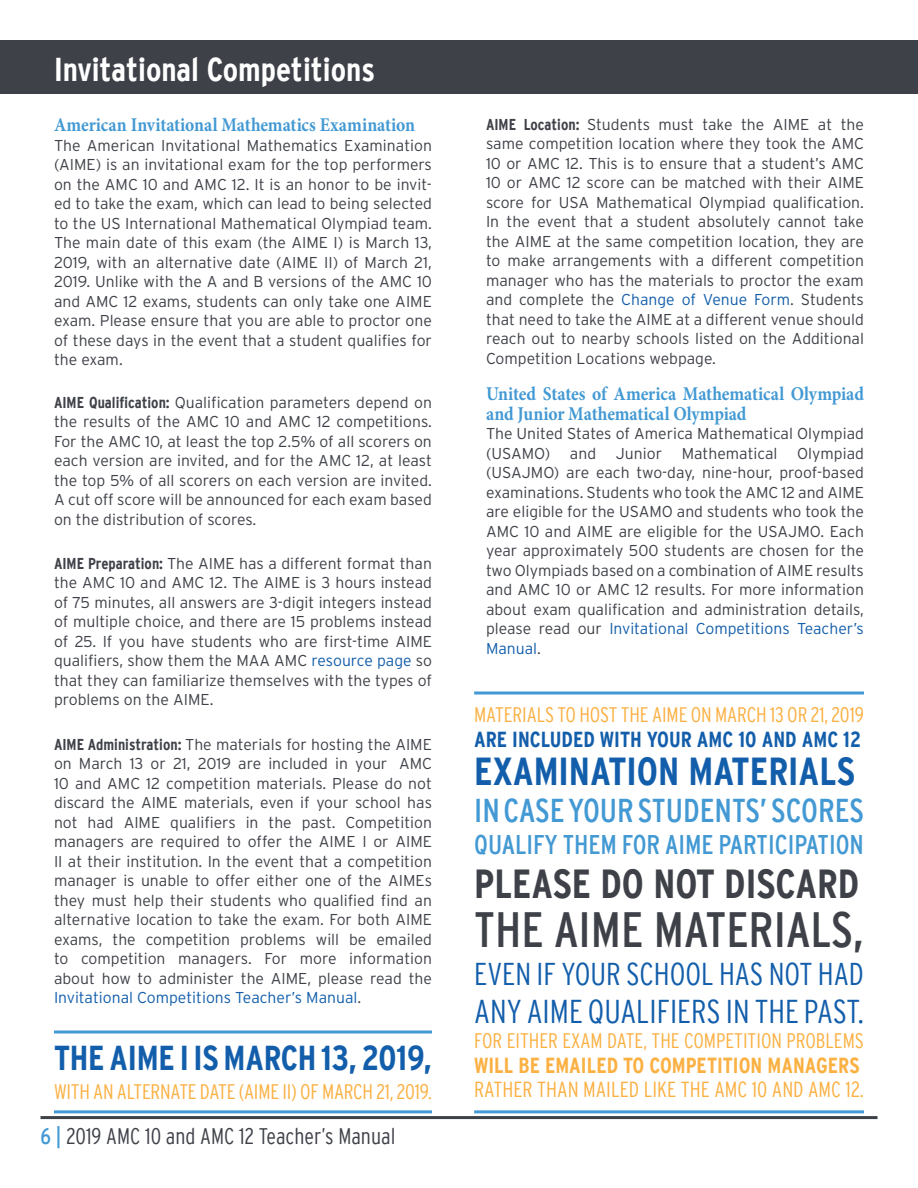
<style>
.page{position:relative;width:918px;height:1188px;background:#fff}
.page>*{position:absolute;margin:0;border:0;box-sizing:border-box;transform-origin:0 0}
.t1{font:condensed 49.5px "Interstate";color:#3e4148}
.t2{font:700 condensed 40.5px "Interstate";color:#3e4148}
.t3{font:700 condensed 39px "Interstate";color:#135eab}
.t4{font:700 condensed 34.5px "Interstate";letter-spacing:-.005em;color:#135eab}
.t5{font:300 condensed 33px "Interstate";color:#135eab}
.t6{font:condensed 33px "Interstate";color:#4399d3}
.t7{font:700 condensed 33px "Interstate";color:#fff}
.t8{font:300 condensed 31.5px "Interstate";color:#135eab}
.t9{font:condensed 27px "Interstate";color:#4399d3}
.t10{font:300 condensed 22.5px "Interstate";color:#3e4148}
.t11{font:300 condensed 21.75px "Interstate";color:#fbb042}
.t12{font:700 condensed 21.75px "Interstate";color:#fbb042}
.t13{font:700 condensed 21.75px "Interstate";color:#135eab}
.t14{font:300 condensed 21px "Interstate";letter-spacing:-.005em;color:#fbb042}
.t15{font:700 19.5px/19.5px "Minion Pro";letter-spacing:-.005em;color:#4399d3;scale:.9 1}
.t16{font:300 15.75px/19.5px "Interstate";color:#3e4148;text-align:justify}
.s1{font-weight:700;font-stretch:condensed}
.s2{color:#135eab}
.s3{font-weight:400;color:#4399d3}
</style>
<div class="page">
<div style="left:0;top:40px;width:918px;height:54px;background:#3e4148"></div>
<hr style="left:40px;top:1116px;width:838px;height:3px;background:#3e4148">
<svg style="left:54px;top:1030px;width:378px;height:4px;background:#71b2dd"></svg>
<hr style="left:54px;top:1110px;width:378px;height:3px;background:#4399d3">
<hr style="left:474px;top:692px;width:390px;height:2px;background:#4399d3">
<hr style="left:474px;top:1110px;width:390px;height:3px;background:#4399d3">
<p class="t7" style="left:54px;top:51px;width:323px">Invitational Competitions</p>
<p class="t15" style="left:54px;top:115px;width:403px">American Invitational Mathematics Examination</p>
<p class="t16" style="left:54px;top:135px;width:380px">The American Invitational Mathematics Examination (AIME) is an invitational exam for the top performers on the AMC 10 and AMC 12. It is an honor to be invit&shy;ed to take the exam, which can lead to being selected to the US International Mathematical Olympiad team.<br>The main date of this exam (the AIME I) is March 13, 2019, with an alternative date (AIME II) of March 21, 2019. Unlike with the A and B versions of the AMC 10 and AMC 12 exams, students can only take one AIME exam. Please ensure that you are able to proctor one of these days in the event that a student qualifies for the exam.</p>
<p class="t16" style="left:54px;top:392px;width:380px"><span class="s1">AIME Qualification:</span> Qualification parameters depend on the results of the AMC 10 and AMC 12 competitions.<br>For the AMC 10, at least the top 2.5% of all scorers on each version are invited, and for the AMC 12, at least the top 5% of all scorers on each version are invited.<br>A cut off score will be announced for each exam based on the distribution of scores.</p>
<p class="t16" style="left:54px;top:553px;width:380px"><span class="s1">AIME Preparation:</span> The AIME has a different format than the AMC 10 and AMC 12. The AIME is 3 hours instead of 75 minutes, all answers are 3-digit integers instead of multiple choice, and there are 15 problems instead of 25. If you have students who are first-time AIME qualifiers, show them the MAA AMC <span class="s2">resource page</span> so that they can familiarize themselves with the types of problems on the AIME.</p>
<p class="t16" style="left:54px;top:734px;width:380px"><span class="s1">AIME Administration:</span> The materials for hosting the AIME on March 13 or 21, 2019 are included in your AMC 10 and AMC 12 competition materials. Please do not discard the AIME materials, even if your school has not had AIME qualifiers in the past. Competition managers are required to offer the AIME I or AIME II at their institution. In the event that a competition manager is unable to offer either one of the AIMEs they must help their students who qualified find an alternative location to take the exam. For both AIME exams, the competition problems will be emailed to competition managers. For more information about how to administer the AIME, please read the <span class="s2">Invitational Competitions Teacher’s Manual</span>.</p>
<p class="t4" style="left:54px;top:1038px;width:380px">THE AIME I IS MARCH 13, 2019,</p>
<p class="t14" style="left:54px;top:1080px;width:380px">WITH AN ALTERNATE DATE (AIME II) OF MARCH 21, 2019.</p>
<h3 class="t10" style="left:40px;top:1124px;width:356px"><span class="s3">6 |</span> 2019 AMC 10 and AMC 12 Teacher’s Manual</h3>
<p class="t16" style="left:486px;top:114px;width:380px"><span class="s1">AIME Location:</span> Students must take the AIME at the same competition location where they took the AMC 10 or AMC 12. This is to ensure that a student’s AMC 10 or AMC 12 score can be matched with their AIME score for USA Mathematical Olympiad qualification.<br>In the event that a student absolutely cannot take the AIME at the same competition location, they are to make arrangements with a different competition manager who has the materials to proctor the exam and complete the <span class="s2">Change of Venue Form</span>. Students that need to take the AIME at a different venue should reach out to nearby schools listed on the Additional Competition Locations webpage.</p>
<p class="t15" style="left:486px;top:384px;width:421px">United States of America Mathematical Olympiad and Junior Mathematical Olympiad</p>
<p class="t16" style="left:486px;top:424px;width:380px">The United States of America Mathematical Olympiad (USAMO) and Junior Mathematical Olympiad (USAJMO) are each two-day, nine-hour, proof-based examinations. Students who took the AMC 12 and AIME are eligible for the USAMO and students who took the AMC 10 and AIME are eligible for the USAJMO. Each year approximately 500 students are chosen for the two Olympiads based on a combination of AIME results and AMC 10 or AMC 12 results. For more information about exam qualification and administration details, please read our <span class="s2">Invitational Competitions Teacher’s Manual</span>.</p>
<p class="t14" style="left:474px;top:703px;width:391px">MATERIALS TO HOST THE AIME ON MARCH 13 OR 21, 2019</p>
<p class="t13" style="left:474px;top:727px;width:389px">ARE INCLUDED WITH YOUR AMC 10 AND AMC 12</p>
<p class="t3" style="left:474px;top:749px;width:382px">EXAMINATION MATERIALS</p>
<p class="t6" style="left:474px;top:792px;width:391px">IN CASE YOUR STUDENTS’ SCORES</p>
<p class="t9" style="left:474px;top:830px;width:391px">QUALIFY THEM FOR AIME PARTICIPATION</p>
<p class="t2" style="left:474px;top:861px;width:387px">PLEASE DO NOT DISCARD</p>
<p class="t1" style="left:474px;top:902px;width:391px">THE AIME MATERIALS,</p>
<p class="t8" style="left:474px;top:956px;width:391px">EVEN IF YOUR SCHOOL HAS NOT HAD</p>
<p class="t5" style="left:474px;top:993px;width:391px">ANY AIME QUALIFIERS IN THE PAST.</p>
<p class="t14" style="left:474px;top:1029px;width:391px">FOR EITHER EXAM DATE, THE COMPETITION PROBLEMS</p>
<p class="t12" style="left:474px;top:1053px;width:387px">WILL BE EMAILED TO COMPETITION MANAGERS</p>
<p class="t11" style="left:474px;top:1077px;width:391px">RATHER THAN MAILED LIKE THE AMC 10 AND AMC 12.</p>
</div>
